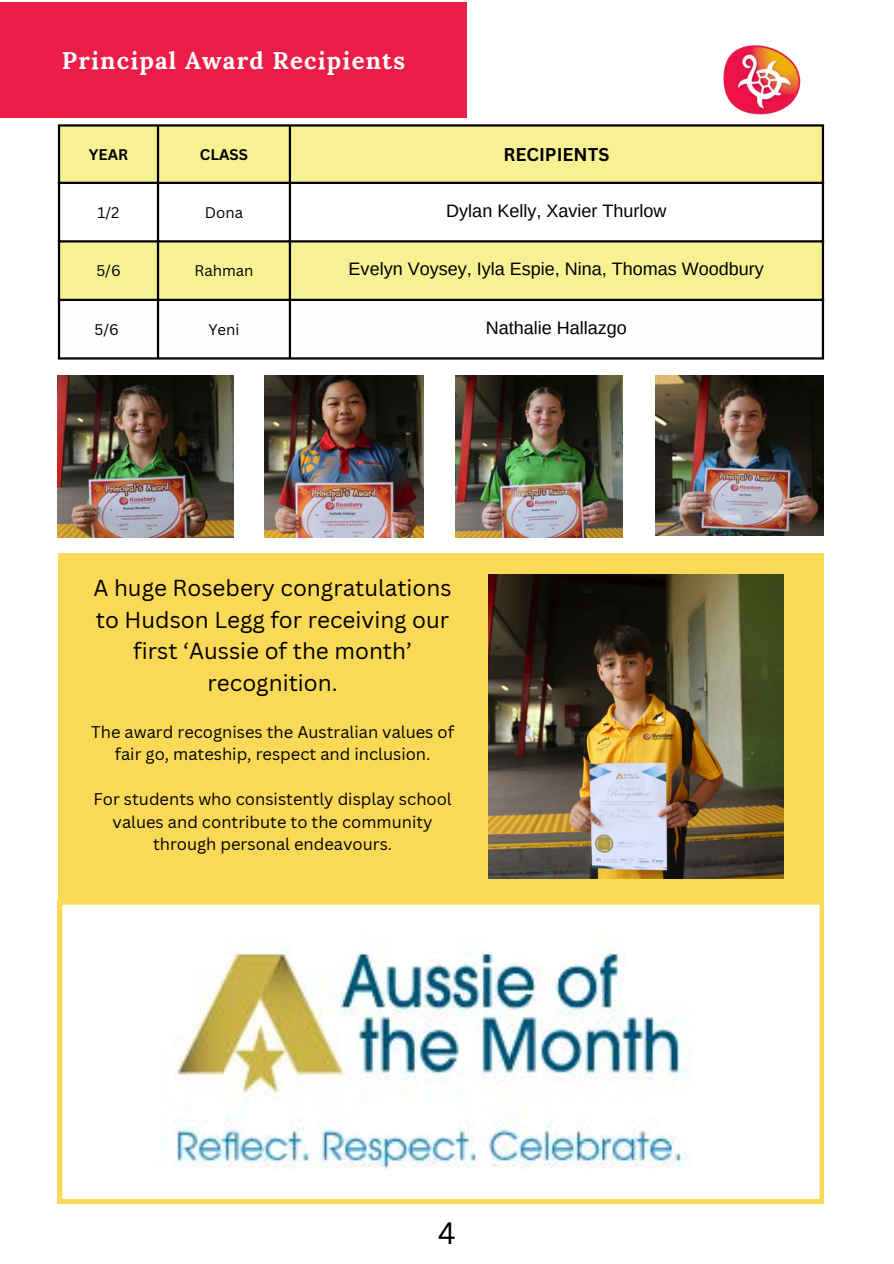
<style>
.page{position:relative;width:894px;height:1264px;background:#fff}
.page>*{position:absolute;margin:0;border:0;box-sizing:border-box;transform-origin:0 0}
.t1{font:30px "Canva Sans";color:#000}
.t2{font:700 24px "Lora";letter-spacing:.05em;color:#fff}
.t3{font:22.5px/31.5px "Canva Sans";color:#000;text-align:center}
.t4{font:18px "Arimo";color:#000}
.t5{font:700 18px "Canva Sans";color:#000}
.t6{font:16.5px/22.5px "Canva Sans";color:#000;text-align:center}
.t7{font:15px "Canva Sans";color:#000}
.t8{font:700 15px "Canva Sans";color:#000}
</style>
<div class="page">
<div style="left:0;top:2px;width:467px;height:116px;background:#eb1c48"></div>
<div style="left:60px;top:127px;width:761px;height:172px;background:#f6f293"></div>
<svg style="left:60px;top:184px;width:761px;height:56px"></svg>
<svg style="left:60px;top:301px;width:761px;height:56px"></svg>
<hr style="left:58px;top:127px;width:2px;height:230px;background:#000">
<hr style="left:157px;top:127px;width:2px;height:230px;background:#000">
<hr style="left:289px;top:127px;width:2px;height:230px;background:#000">
<hr style="left:821px;top:127px;width:2px;height:230px;background:#000">
<hr style="left:58px;top:124px;width:765px;height:3px;background:#000">
<hr style="left:58px;top:182px;width:765px;height:2px;background:#000">
<hr style="left:58px;top:240px;width:765px;height:2px;background:#000">
<hr style="left:58px;top:299px;width:765px;height:2px;background:#000">
<hr style="left:58px;top:357px;width:765px;height:2px;background:#000">
<img style="left:723px;top:45px;width:78px;height:70px">
<img style="left:58px;top:375px;width:175px;height:162px">
<img style="left:265px;top:375px;width:158px;height:162px">
<img style="left:655px;top:375px;width:168px;height:160px">
<img style="left:455px;top:375px;width:167px;height:162px">
<div style="left:58px;top:553px;width:765px;height:347px;background:#f9d956"></div>
<img style="left:488px;top:574px;width:295px;height:304px">
<svg style="left:58px;top:900px;width:765px;height:302px"></svg>
<h1 class="t2" style="left:62px;top:45px;width:344px">Principal Award Recipients</h1>
<p class="t8" style="left:89px;top:144px;width:41px">YEAR</p>
<p class="t8" style="left:200px;top:144px;width:49px">CLASS</p>
<p class="t5" style="left:503px;top:142px;width:107px">RECIPIENTS</p>
<p class="t7" style="left:97px;top:202px;width:23px">1/2</p>
<p class="t7" style="left:205px;top:202px;width:40px">Dona</p>
<p class="t4" style="left:446px;top:200px;width:221px">Dylan Kelly, Xavier Thurlow</p>
<p class="t7" style="left:96px;top:260px;width:26px">5/6</p>
<p class="t7" style="left:194px;top:260px;width:60px">Rahman</p>
<p class="t4" style="left:348px;top:259px;width:416px">Evelyn Voysey, Iyla Espie, Nina, Thomas Woodbury</p>
<p class="t7" style="left:94px;top:319px;width:26px">5/6</p>
<p class="t7" style="left:208px;top:319px;width:33px">Yeni</p>
<p class="t4" style="left:485px;top:317px;width:143px">Nathalie Hallazgo</p>
<p class="t3" style="left:93px;top:571px;width:359px">A huge Rosebery congratulations to Hudson Legg for receiving our first ‘Aussie of the month’ recognition.</p>
<p class="t6" style="left:91px;top:720px;width:364px">The award recognises the Australian values of fair go, mateship, respect and inclusion.</p>
<p class="t6" style="left:93px;top:787px;width:359px">For students who consistently display school values and contribute to the community through personal endeavours.</p>
<p class="t1" style="left:437px;top:1211px;width:20px">4</p>
</div>
